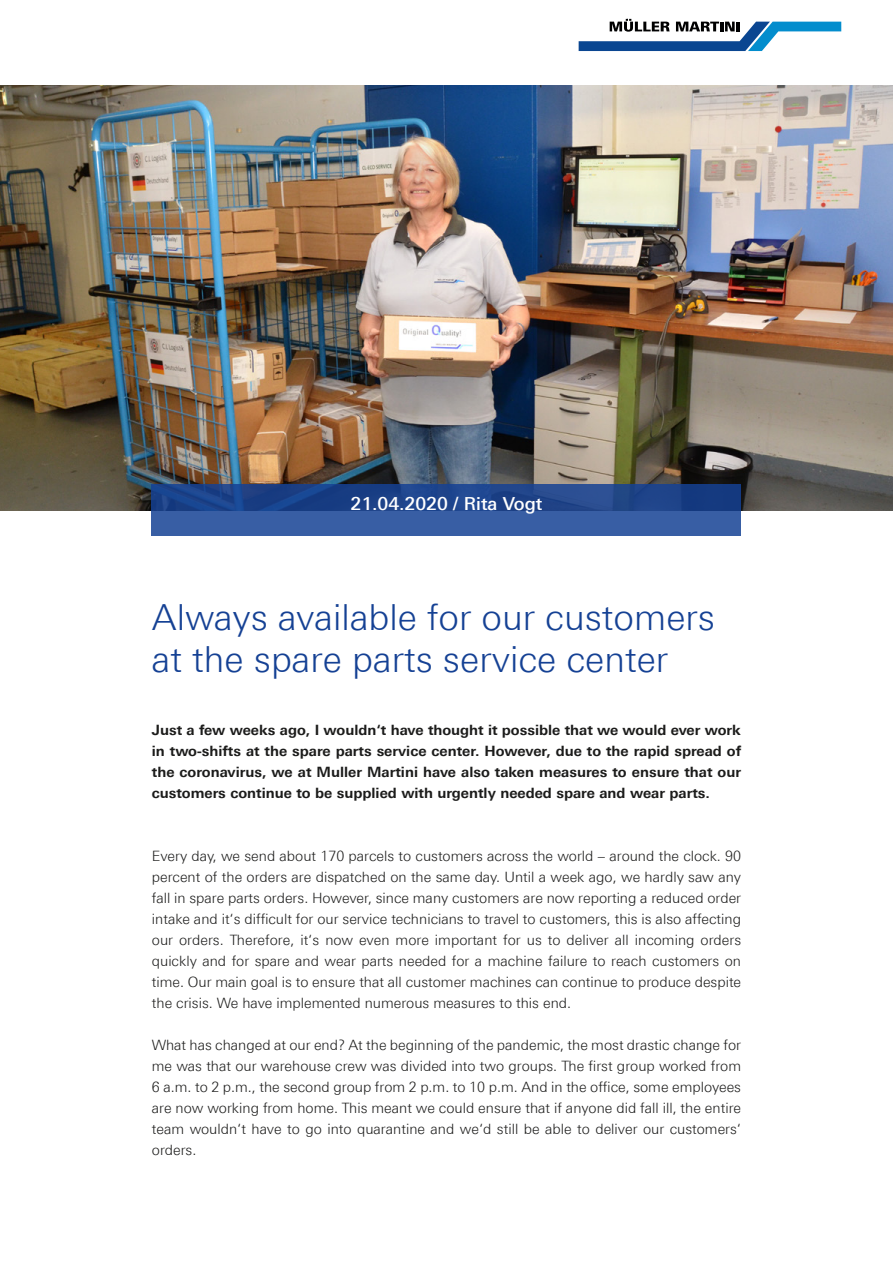
<style>
.page{position:relative;width:893px;height:1263px;background:#fff}
.page>*{position:absolute;margin:0;border:0;box-sizing:border-box;transform-origin:0 0}
.t1{font:300 36px/42px "Linotype Univers 330";color:#154194}
.t2{font:500 18px "Linotype Univers 530";color:#fff}
.t3{font:300 14.25px/21px "Linotype Univers 330";color:#1c1c1b;text-align:justify}
.t4{font:700 14.25px/21px "Linotype Univers 630";color:#1c1c1b;text-align:justify}
</style>
<div class="page">
<img style="left:0;top:85px;width:893px;height:425px">
<svg style="left:579px;top:19px;width:262px;height:32px"></svg>
<svg style="left:152px;top:485px;width:589px;height:51px;background:#2a5096"></svg>
<p class="t2" style="left:351px;top:493px;width:193px">21.04.2020 / Rita Vogt</p>
<h1 class="t1" style="left:152px;top:596px;width:565px">Always available for our customers at the spare parts service center</h1>
<p class="t4" style="left:152px;top:719px;width:591px">Just a few weeks ago, I wouldn‘t have thought it possible that we would ever work in two-shifts at the spare parts service center. However, due to the rapid spread of the coronavirus, we at Muller Martini have also taken measures to ensure that our customers continue to be supplied with urgently needed spare and wear parts.</p>
<p class="t3" style="left:152px;top:845px;width:591px">Every day, we send about 170 parcels to customers across the world – around the clock. 90 percent of the orders are dispatched on the same day. Until a week ago, we hardly saw any fall in spare parts orders. However, since many customers are now reporting a reduced order intake and it‘s difficult for our service technicians to travel to customers, this is also affecting our orders. Therefore, it‘s now even more important for us to deliver all incoming orders quickly and for spare and wear parts needed for a machine failure to reach customers on time. Our main goal is to ensure that all customer machines can continue to produce despite the crisis. We have implemented numerous measures to this end.</p>
<p class="t3" style="left:152px;top:1034px;width:591px">What has changed at our end? At the beginning of the pandemic, the most drastic change for me was that our warehouse crew was divided into two groups. The first group worked from 6 a.m. to 2 p.m., the second group from 2 p.m. to 10 p.m. And in the office, some employees are now working from home. This meant we could ensure that if anyone did fall ill, the entire team wouldn‘t have to go into quarantine and we‘d still be able to deliver our customers‘ orders.</p>
</div>
